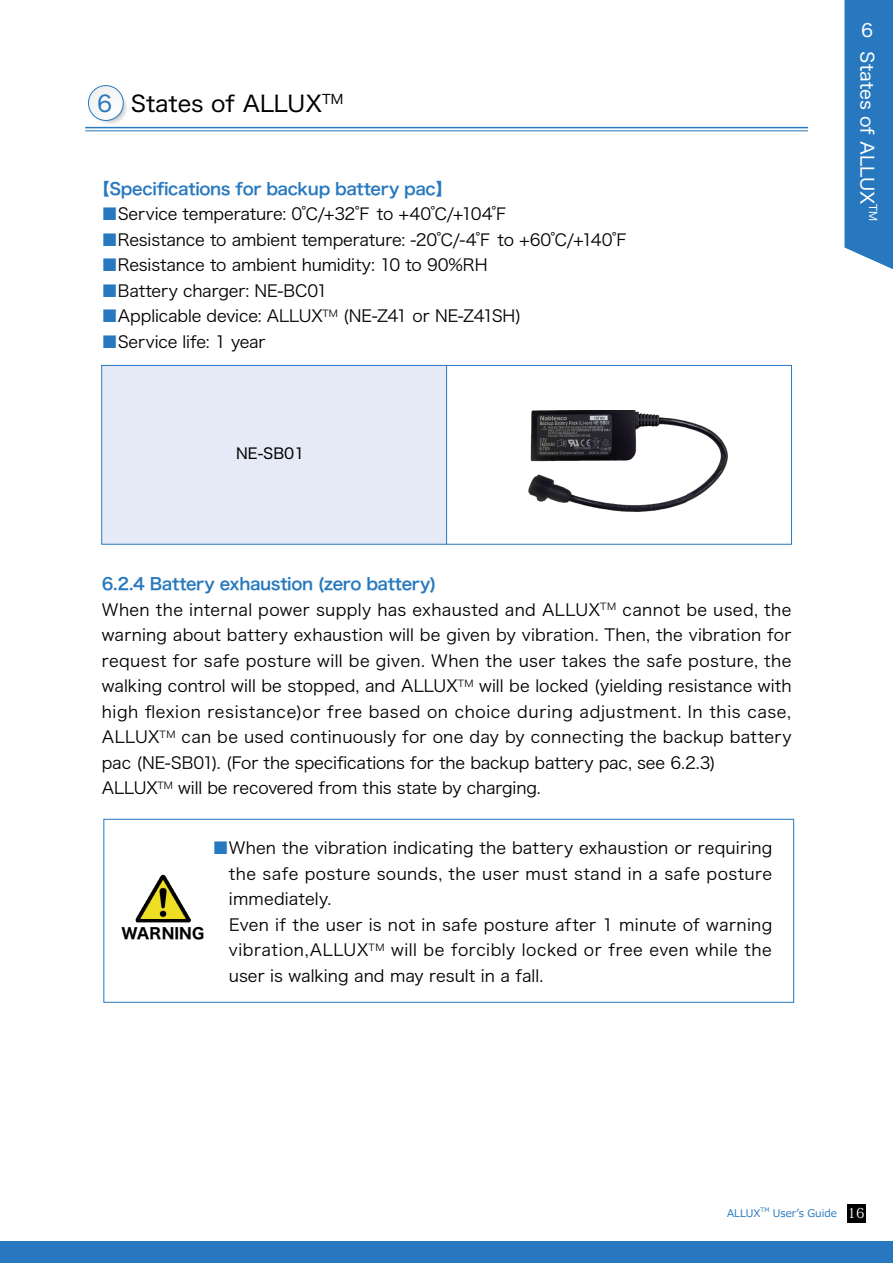
<style>
.page{position:relative;width:893px;height:1263px;background:#fff}
.page>*{position:absolute;margin:0;border:0;box-sizing:border-box;transform-origin:0 0}
.t1{font:22.5px "Hira Kaku Std W4";color:#000}
.t2{font:22.5px "Hira Kaku Std W4";color:#2778be}
.t3{font:18px "Hira Kaku Std W4";color:#fff}
.t4{font:16.5px/25.5px "Hira Kaku Pro N W3";letter-spacing:.01em;color:#000}
.t5{font:16.5px "Hira Kaku Pro N W3";letter-spacing:-.01em;color:#000}
.t6{font:16.5px "Hira Kaku Pro N W6";letter-spacing:-.02em;color:#2778be}
.t7{font:16.5px "Hira Kaku Pro N W3";letter-spacing:.03em;color:#000}
.t8{font:15px "Hira Kaku Std W4";color:#000}
.t9{font:15px "Hira Kaku Std W7";letter-spacing:.005em;color:#000}
.t10{font:13.8px "Koz Min Pr 6 N";color:#fff}
.t11{font:10.5px "Meiryo";color:#2778be}
.t12{font:10.5px "Hira Kaku Std W4";color:#fff}
.t13{font:6.15px "Meiryo";color:#2778be}
.s1{color:#2778be}
</style>
<div class="page">
<div style="left:845px;top:0;width:48px;height:269px;background:#2778be"></div>
<div style="left:0;top:1242px;width:893px;height:21px;background:#2778be"></div>
<svg style="left:93px;top:90px;width:34px;height:35px"></svg>
<div style="left:95px;top:92px;width:31px;height:31px;background:#ececec;border-radius:50%"></div>
<div style="left:95px;top:92px;width:30px;height:31px;background:#e3e4e4;border-radius:50%"></div>
<div style="left:95px;top:92px;width:30px;height:30px;background:#dddede;border-radius:50%"></div>
<div style="left:96px;top:93px;width:28px;height:29px;background:#d6d7d7;border-radius:50%"></div>
<svg style="left:97px;top:94px;width:26px;height:27px"></svg>
<svg style="left:88px;top:86px;width:35px;height:34px"></svg>
<svg style="left:88px;top:86px;width:30px;height:30px"></svg>
<div style="left:88px;top:85px;width:36px;height:36px;border:1px solid #2778be;border-radius:50%"></div>
<hr style="left:85px;top:127px;width:723px;height:1px;background:#2778be">
<hr style="left:85px;top:130px;width:723px;height:1px;background:#2778be">
<div style="left:102px;top:365px;width:345px;height:179px;background:#e5eaf6"></div>
<div style="left:102px;top:365px;width:690px;height:179px;border:1px solid #2778be"></div>
<hr style="left:446px;top:365px;width:1px;height:179px;background:#2778be">
<img style="left:529px;top:410px;width:198px;height:101px">
<div style="left:104px;top:819px;width:690px;height:183px;border:1px solid #2778be"></div>
<img style="left:135px;top:874px;width:55px;height:49px">
<div style="left:847px;top:1204px;width:18px;height:18px;background:#000"></div>
<h1 class="t2" style="left:97px;top:86px;width:17px">6</h1>
<h1 class="t1" style="left:131px;top:86px;width:214px">States of ALLUX<sup>TM</sup></h1>
<p class="t6" style="left:93px;top:173px;width:360px">【Specifications for backup battery pac】</p>
<p class="t5" style="left:102px;top:199px;width:408px"><span class="s1">■</span>Service temperature: 0℃/+32℉ to +40℃/+104℉</p>
<p class="t5" style="left:102px;top:225px;width:529px"><span class="s1">■</span>Resistance to ambient temperature: -20℃/-4℉ to +60℃/+140℉</p>
<p class="t5" style="left:102px;top:250px;width:387px"><span class="s1">■</span>Resistance to ambient humidity: 10 to 90%RH</p>
<p class="t5" style="left:102px;top:276px;width:228px"><span class="s1">■</span>Battery charger: NE-BC01</p>
<p class="t5" style="left:102px;top:301px;width:421px"><span class="s1">■</span>Applicable device: ALLUX<sup>TM</sup> (NE-Z41 or NE-Z41SH)</p>
<p class="t5" style="left:102px;top:327px;width:166px"><span class="s1">■</span>Service life: 1 year</p>
<p class="t8" style="left:236px;top:442px;width:70px">NE-SB01</p>
<p class="t6" style="left:102px;top:569px;width:336px">6.2.4 Battery exhaustion (zero battery)</p>
<p class="t4" style="left:102px;top:596px;width:691px">When the internal power supply has exhausted and ALLUX<sup>TM</sup> cannot be used, the warning about battery exhaustion will be given by vibration. Then, the vibration for request for safe posture will be given. When the user takes the safe posture, the walking control will be stopped, and ALLUX<sup>TM</sup> will be locked (yielding resistance with high flexion resistance)or free based on choice during adjustment. In this case, ALLUX<sup>TM</sup> can be used continuously for one day by connecting the backup battery pac (NE-SB01). (For the specifications for the backup battery pac, see 6.2.3)<br>ALLUX<sup>TM</sup> will be recovered from this state by charging.</p>
<p class="t9" style="left:122px;top:921px;width:84px">WARNING</p>
<p class="t4" style="left:212px;top:834px;width:561px"><span class="s1">■</span>When the vibration indicating the battery exhaustion or requiring</p>
<p class="t4" style="left:229px;top:859px;width:545px">the safe posture sounds, the user must stand in a safe posture</p>
<p class="t4" style="left:229px;top:885px;width:104px">immediately.</p>
<p class="t4" style="left:212px;top:910px;width:561px">　Even if the user is not in safe posture after 1 minute of warning</p>
<p class="t7" style="left:229px;top:935px;width:544px">vibration,ALLUX<sup>TM</sup> will be forcibly locked or free even while the</p>
<p class="t4" style="left:229px;top:961px;width:316px">user is walking and may result in a fall.</p>
<p class="t3" style="left:861px;top:17px;width:14px">6</p>
<p class="t3" style="left:881px;top:51px;width:155px;rotate:90deg">States of ALLUX</p>
<p class="t12" style="left:881px;top:204px;width:19px;rotate:90deg">TM</p>
<p class="t13" style="left:760px;top:1206px;width:10px">TM</p>
<p class="t11" style="left:773px;top:1206px;width:65px">User’s Guide</p>
<p class="t11" style="left:727px;top:1206px;width:35px">ALLUX</p>
<p class="t10" style="left:847px;top:1206px;width:18px">16</p>
</div>
